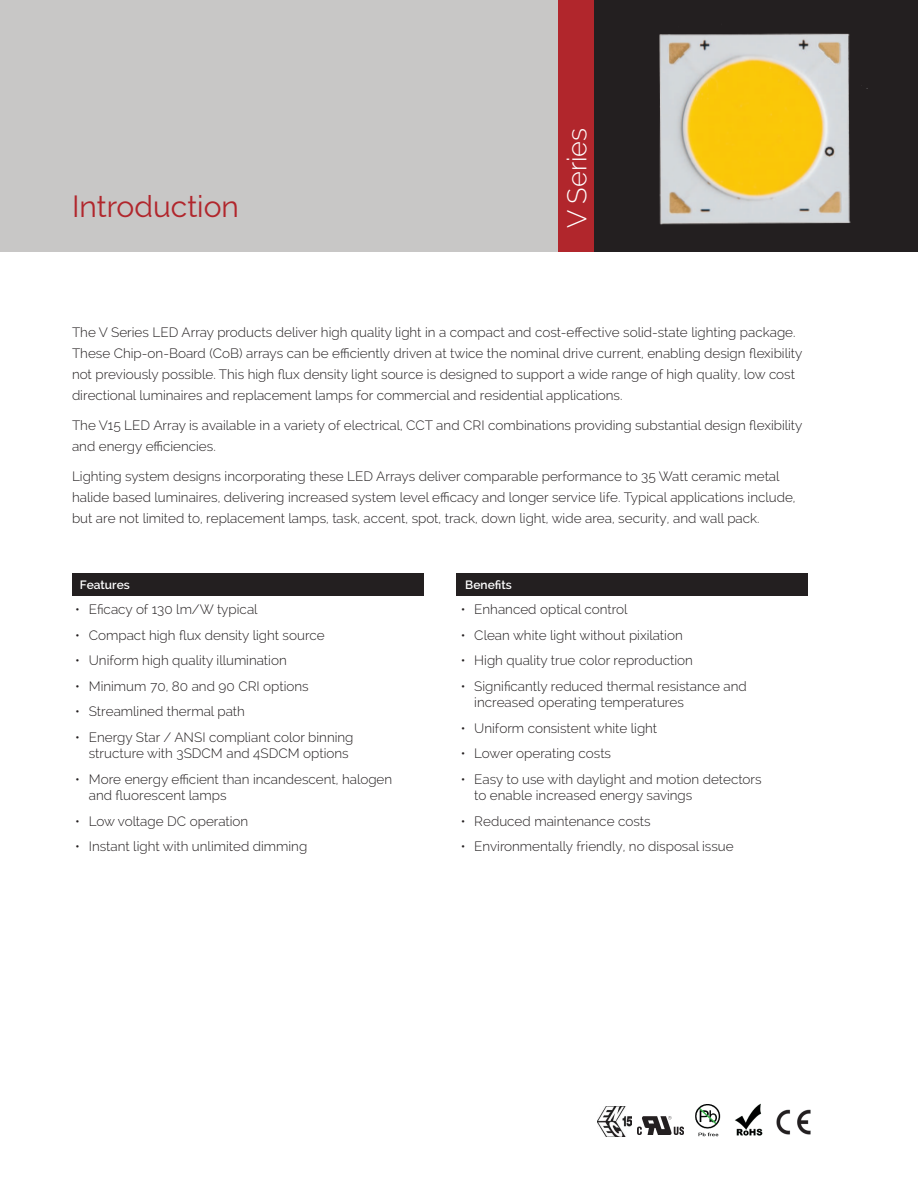
<style>
.page{position:relative;width:918px;height:1188px;background:#fff}
.page>*{position:absolute;margin:0;border:0;box-sizing:border-box;transform-origin:0 0}
.t1{font:30px "Raleway";color:#b1262c}
.t2{font:300 27px "Raleway";color:#fff}
.t3{font:300 13.5px/21px "Raleway";color:#231f20}
.t4{font:600 12px "Raleway";color:#fff}
</style>
<div class="page">
<div style="left:0;top:0;width:918px;height:252px;background:#c8c7c6"></div>
<div style="left:594px;top:0;width:324px;height:252px;background:#231f20"></div>
<img style="left:659px;top:33px;width:209px;height:192px">
<div style="left:558px;top:0;width:36px;height:252px;background:#b1262c"></div>
<div style="left:72px;top:574px;width:351px;height:22px;background:#231f20"></div>
<div style="left:456px;top:574px;width:351px;height:22px;background:#231f20"></div>
<img style="left:776px;top:1109px;width:35px;height:26px">
<img style="left:735px;top:1103px;width:28px;height:33px">
<img style="left:696px;top:1105px;width:25px;height:32px">
<img style="left:637px;top:1117px;width:46px;height:17px">
<img style="left:597px;top:1106px;width:35px;height:31px">
<h1 class="t1" style="left:72px;top:195px;width:168px">Introduction</h1>
<h2 class="t2" style="left:566px;top:228px;width:102px;rotate:-90deg">V Series</h2>
<p class="t3" style="left:72px;top:323px;width:732px">The V Series LED Array products deliver high quality light in a compact and cost-effective solid-state lighting package.<br>These Chip-on-Board (CoB) arrays can be efficiently driven at twice the nominal drive current, enabling design flexibility not previously possible. This high flux density light source is designed to support a wide range of high quality, low cost directional luminaires and replacement lamps for commercial and residential applications.</p>
<p class="t3" style="left:72px;top:416px;width:732px">The V15 LED Array is available in a variety of electrical, CCT and CRI combinations providing substantial design flexibility and energy efficiencies.</p>
<p class="t3" style="left:72px;top:467px;width:725px">Lighting system designs incorporating these LED Arrays deliver comparable performance to 35 Watt ceramic metal halide based luminaires, delivering increased system level efficacy and longer service life. Typical applications include, but are not limited to, replacement lamps, task, accent, spot, track, down light, wide area, security, and wall pack.</p>
<p class="t4" style="left:80px;top:580px;width:52px">Features</p>
<p class="t3" style="left:75px;top:600px;width:184px">• Eficacy of 130 lm/W typical</p>
<p class="t3" style="left:75px;top:626px;width:251px">• Compact high flux density light source</p>
<p class="t3" style="left:75px;top:651px;width:213px">• Uniform high quality illumination</p>
<p class="t3" style="left:75px;top:677px;width:235px">• Minimum 70, 80 and 90 CRI options</p>
<p class="t3" style="left:75px;top:702px;width:171px">• Streamlined thermal path</p>
<p class="t3" style="left:89px;top:730px;width:266px;line-height:16.5px;text-indent:-14px">• Energy Star / ANSI compliant color binning structure with 3SDCM and 4SDCM options</p>
<p class="t3" style="left:89px;top:772px;width:305px;line-height:16.5px;text-indent:-14px">• More energy efficient than incandescent, halogen and fluorescent lamps</p>
<p class="t3" style="left:75px;top:812px;width:175px">• Low voltage DC operation</p>
<p class="t3" style="left:75px;top:837px;width:233px">• Instant light with unlimited dimming</p>
<p class="t4" style="left:465px;top:580px;width:48px">Benefits</p>
<p class="t3" style="left:461px;top:600px;width:168px">• Enhanced optical control</p>
<p class="t3" style="left:461px;top:626px;width:223px">• Clean white light without pixilation</p>
<p class="t3" style="left:461px;top:651px;width:234px">• High quality true color reproduction</p>
<p class="t3" style="left:474px;top:679px;width:274px;line-height:16.5px;text-indent:-14px">• Significantly reduced thermal resistance and increased operating temperatures</p>
<p class="t3" style="left:461px;top:719px;width:198px">• Uniform consistent white light</p>
<p class="t3" style="left:461px;top:744px;width:152px">• Lower operating costs</p>
<p class="t3" style="left:474px;top:772px;width:289px;line-height:16.5px;text-indent:-14px">• Easy to use with daylight and motion detectors to enable increased energy savings</p>
<p class="t3" style="left:461px;top:812px;width:191px">• Reduced maintenance costs</p>
<p class="t3" style="left:461px;top:837px;width:274px">• Environmentally friendly, no disposal issue</p>
</div>
